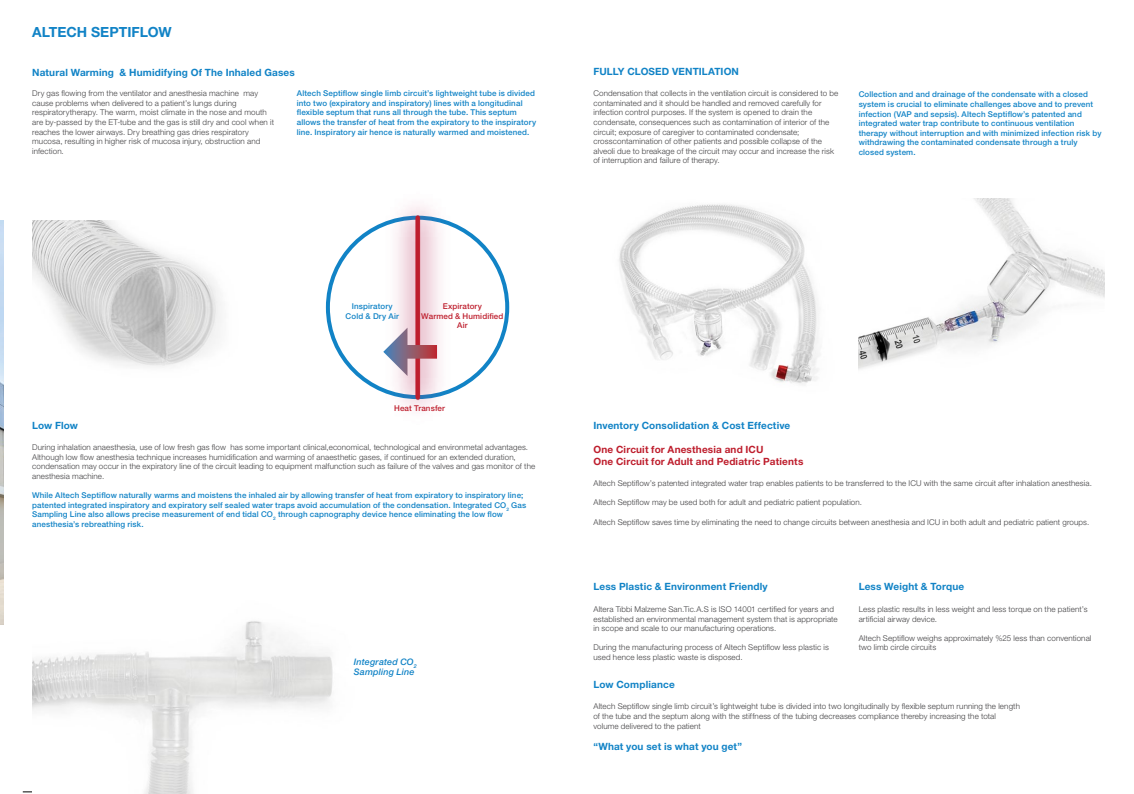
<style>
.page{position:relative;width:1134px;height:794px;background:#fff}
.page>*{position:absolute;margin:0;border:0;box-sizing:border-box;transform-origin:0 0}
.t1{font:700 14px "Helvetica Neue LT Pro";letter-spacing:-.005em;color:#1183c6}
.t2{font:700 10px "Helvetica Neue LT Pro";letter-spacing:.015em;color:#1183c6}
.t3{font:700 10px/12px "Helvetica Neue LT Pro";letter-spacing:.015em;color:#be1e2d}
.t4{font:italic 500 9px/10.8px "Helvetica Neue LT Pro";letter-spacing:.015em;color:#1183c6}
.t5{font:300 8px/9.6px "Helvetica Neue LT Pro";letter-spacing:.015em;color:#414042}
.t6{font:500 8px/9.6px "Helvetica Neue LT Pro";letter-spacing:.015em;color:#1183c6}
.t7{font:500 8px/9.6px "Helvetica Neue LT Pro";letter-spacing:.015em;color:#be1e2d;text-align:center}
</style>
<div class="page">
<hr style="left:23px;top:791px;width:36px;height:1px;background:#000">
<img style="left:0;top:220px;width:4px;height:404px">
<img style="left:382px;top:205px;width:72px;height:206px">
<hr style="left:416px;top:218px;width:4px;height:179px;background:#be1e2d">
<svg style="left:383px;top:328px;width:54px;height:48px"></svg>
<img style="left:32px;top:220px;width:189px;height:147px">
<img style="left:859px;top:198px;width:245px;height:171px">
<img style="left:619px;top:204px;width:200px;height:181px">
<img style="left:32px;top:621px;width:301px;height:173px">
<h1 class="t1" style="left:32px;top:23px;width:141px">ALTECH SEPTIFLOW</h1>
<p class="t2" style="left:32px;top:66px;width:264px">Natural Warming &amp; Humidifying Of The Inhaled Gases</p>
<p class="t5" style="left:32px;top:88px;width:243px">Dry gas flowing from the ventilator and anesthesia machine may cause problems when delivered to a patient’s lungs during respiratorytherapy. The warm, moist climate in the nose and mouth are by-passed by the ET-tube and the gas is still dry and cool when it reaches the lower airways. Dry breathing gas dries respiratory mucosa, resulting in higher risk of mucosa injury, obstruction and infection.</p>
<p class="t6" style="left:297px;top:88px;width:241px">Altech Septiflow single limb circuit’s lightweight tube is divided into two (expiratory and inspiratory) lines with a longitudinal flexible septum that runs all through the tube. This septum allows the transfer of heat from the expiratory to the inspiratory line. Inspiratory air hence is naturally warmed and moistened.</p>
<p class="t6" style="left:346px;top:301px;width:55px;text-align:center">Inspiratory<br>Cold &amp; Dry Air</p>
<p class="t7" style="left:421px;top:301px;width:84px">Expiratory<br>Warmed &amp; Humidified<br>Air</p>
<p class="t7" style="left:394px;top:404px;width:52px">Heat Transfer</p>
<p class="t2" style="left:32px;top:419px;width:47px">Low Flow</p>
<p class="t5" style="left:32px;top:442px;width:505px">During inhalation anaesthesia, use of low fresh gas flow has some important clinical,economical, technological and environmetal advantages.<br>Although low flow anesthesia technique increases humidification and warming of anaesthetic gases, if continued for an extended duration, condensation may occur in the expiratory line of the circuit leading to equipment malfunction such as failure of the valves and gas monitor of the anesthesia machine.</p>
<p class="t6" style="left:32px;top:490px;width:496px">While Altech Septiflow naturally warms and moistens the inhaled air by allowing transfer of heat from expiratory to inspiratory line; patented integrated inspiratory and expiratory self sealed water traps avoid accumulation of the condensation. Integrated CO<sub>2</sub> Gas Sampling Line also allows precise measurement of end tidal CO<sub>2</sub> through capnography device hence eliminating the low flow anesthesia’s rebreathing risk.</p>
<p class="t4" style="left:354px;top:656px;width:64px">Integrated CO<sub>2<br></sub>Sampling Line</p>
<p class="t2" style="left:593px;top:65px;width:147px">FULLY CLOSED VENTILATION</p>
<p class="t5" style="left:593px;top:88px;width:246px">Condensation that collects in the ventilation circuit is considered to be contaminated and it should be handled and removed carefully for infection control purposes. If the system is opened to drain the condensate, consequences such as contamination of interior of the circuit; exposure of caregiver to contaminated condensate; crosscontamination of other patients and possible collapse of the alveoli due to breakage of the circuit may occur and increase the risk of interruption and failure of therapy.</p>
<p class="t6" style="left:859px;top:90px;width:244px">Collection and and drainage of the condensate with a closed system is crucial to eliminate challenges above and to prevent infection (VAP and sepsis). Altech Septiflow’s patented and integrated water trap contribute to continuous ventilation therapy without interruption and with minimized infection risk by withdrawing the contaminated condensate through a truly closed system.</p>
<p class="t2" style="left:593px;top:419px;width:198px">Inventory Consolidation &amp; Cost Effective</p>
<p class="t3" style="left:593px;top:443px;width:211px">One Circuit for Anesthesia and ICU<br>One Circuit for Adult and Pediatric Patients</p>
<p class="t5" style="left:593px;top:478px;width:500px">Altech Septiflow’s patented integrated water trap enables patients to be transferred to the ICU with the same circuit after inhalation anesthesia.</p>
<p class="t5" style="left:593px;top:497px;width:270px">Altech Septiflow may be used both for adult and pediatric patient population.</p>
<p class="t5" style="left:593px;top:517px;width:497px">Altech Septiflow saves time by eliminating the need to change circuits between anesthesia and ICU in both adult and pediatric patient groups.</p>
<p class="t2" style="left:593px;top:580px;width:176px">Less Plastic &amp; Environment Friendly</p>
<p class="t5" style="left:593px;top:604px;width:246px">Altera Tıbbi Malzeme San.Tic.A.S is ISO 14001 certified for years and established an environmental management system that is appropriate in scope and scale to our manufacturing operations.</p>
<p class="t5" style="left:593px;top:642px;width:237px">During the manufacturing process of Altech Septiflow less plastic is used hence less plastic waste is disposed.</p>
<p class="t2" style="left:593px;top:678px;width:83px">Low Compliance</p>
<p class="t5" style="left:593px;top:701px;width:428px">Altech Septiflow single limb circuit’s lightweight tube is divided into two longitudinally by flexible septum running the length of the tube and the septum along with the stiffness of the tubing decreases compliance thereby increasing the total volume delivered to the patient</p>
<p class="t2" style="left:593px;top:740px;width:150px">“What you set is what you get”</p>
<p class="t2" style="left:859px;top:580px;width:107px">Less Weight &amp; Torque</p>
<p class="t5" style="left:859px;top:604px;width:230px">Less plastic results in less weight and less torque on the patient’s artificial airway device.</p>
<p class="t5" style="left:859px;top:633px;width:234px">Altech Septiflow weighs approximately %25 less than conventional two limb circle circuits</p>
</div>
